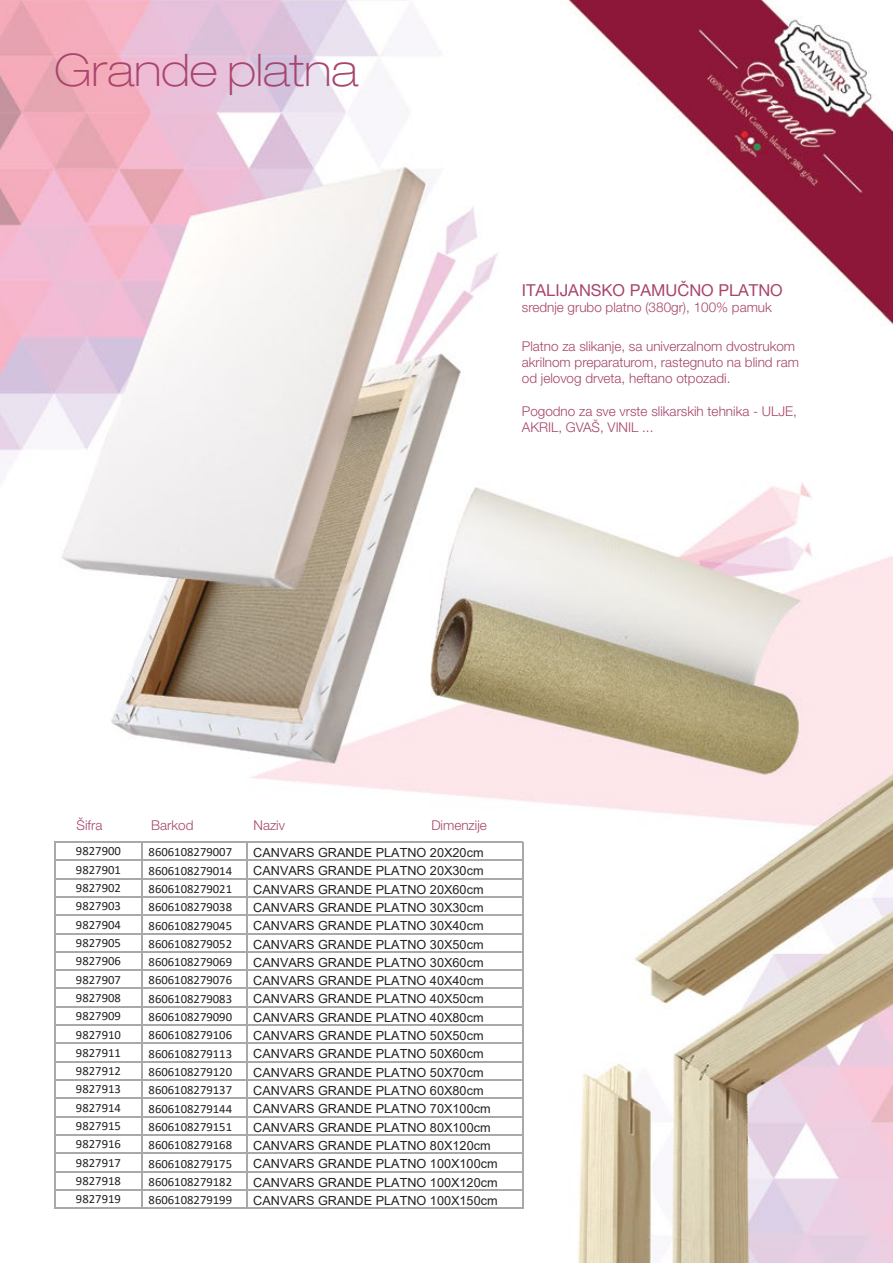
<style>
.page{position:relative;width:893px;height:1263px;background:#fff}
.page>*{position:absolute;margin:0;border:0;box-sizing:border-box;transform-origin:0 0}
.t1{font:100 expanded 45px "Helvetica Neue LT Pro";color:#a7456c}
.t2{font:16.5px "Helvetica Neue LT Pro";color:#a7456c}
.t3{font:300 13.5px/16.2px "Helvetica Neue LT Pro";color:#a7456c}
.t4{font:12.6px "Arial";color:#222}
.t5{font:12.6px "Calibri";color:#222}
</style>
<div class="page">
<img style="left:0;top:0;width:893px;height:1263px">
<hr style="left:55px;top:841px;width:87px;height:1px;background:#a7a9ac">
<hr style="left:143px;top:841px;width:103px;height:1px;background:#a7a9ac">
<hr style="left:248px;top:841px;width:275px;height:1px;background:#a7a9ac">
<hr style="left:55px;top:860px;width:87px;height:1px;background:#a7a9ac">
<hr style="left:143px;top:860px;width:103px;height:1px;background:#a7a9ac">
<hr style="left:248px;top:860px;width:274px;height:1px;background:#a7a9ac">
<hr style="left:55px;top:878px;width:87px;height:1px;background:#a7a9ac">
<hr style="left:143px;top:878px;width:103px;height:1px;background:#a7a9ac">
<hr style="left:248px;top:878px;width:274px;height:1px;background:#a7a9ac">
<hr style="left:55px;top:896px;width:87px;height:1px;background:#a7a9ac">
<hr style="left:143px;top:896px;width:103px;height:1px;background:#a7a9ac">
<hr style="left:248px;top:896px;width:275px;height:1px;background:#a7a9ac">
<hr style="left:55px;top:915px;width:87px;height:1px;background:#a7a9ac">
<hr style="left:143px;top:915px;width:103px;height:1px;background:#a7a9ac">
<hr style="left:248px;top:915px;width:275px;height:1px;background:#a7a9ac">
<hr style="left:55px;top:933px;width:87px;height:1px;background:#a7a9ac">
<hr style="left:143px;top:933px;width:103px;height:1px;background:#a7a9ac">
<hr style="left:248px;top:933px;width:275px;height:1px;background:#a7a9ac">
<hr style="left:55px;top:951px;width:87px;height:1px;background:#a7a9ac">
<hr style="left:143px;top:951px;width:103px;height:1px;background:#a7a9ac">
<hr style="left:248px;top:951px;width:275px;height:1px;background:#a7a9ac">
<hr style="left:55px;top:969px;width:87px;height:2px;background:#a7a9ac">
<hr style="left:143px;top:969px;width:103px;height:2px;background:#a7a9ac">
<hr style="left:248px;top:969px;width:275px;height:2px;background:#a7a9ac">
<hr style="left:55px;top:988px;width:87px;height:1px;background:#a7a9ac">
<hr style="left:143px;top:988px;width:103px;height:1px;background:#a7a9ac">
<hr style="left:248px;top:988px;width:275px;height:1px;background:#a7a9ac">
<hr style="left:55px;top:1006px;width:87px;height:1px;background:#a7a9ac">
<hr style="left:143px;top:1006px;width:103px;height:1px;background:#a7a9ac">
<hr style="left:248px;top:1006px;width:275px;height:1px;background:#a7a9ac">
<hr style="left:55px;top:1024px;width:87px;height:1px;background:#a7a9ac">
<hr style="left:143px;top:1024px;width:103px;height:1px;background:#a7a9ac">
<hr style="left:248px;top:1024px;width:275px;height:1px;background:#a7a9ac">
<hr style="left:55px;top:1043px;width:87px;height:1px;background:#a7a9ac">
<hr style="left:143px;top:1043px;width:103px;height:1px;background:#a7a9ac">
<hr style="left:248px;top:1043px;width:275px;height:1px;background:#a7a9ac">
<hr style="left:55px;top:1061px;width:87px;height:1px;background:#a7a9ac">
<hr style="left:143px;top:1061px;width:103px;height:1px;background:#a7a9ac">
<hr style="left:248px;top:1061px;width:275px;height:1px;background:#a7a9ac">
<hr style="left:55px;top:1079px;width:87px;height:1px;background:#a7a9ac">
<hr style="left:143px;top:1079px;width:103px;height:1px;background:#a7a9ac">
<hr style="left:248px;top:1079px;width:275px;height:1px;background:#a7a9ac">
<hr style="left:55px;top:1098px;width:87px;height:1px;background:#a7a9ac">
<hr style="left:143px;top:1098px;width:103px;height:1px;background:#a7a9ac">
<hr style="left:248px;top:1098px;width:275px;height:1px;background:#a7a9ac">
<hr style="left:55px;top:1116px;width:87px;height:1px;background:#a7a9ac">
<hr style="left:143px;top:1116px;width:103px;height:1px;background:#a7a9ac">
<hr style="left:248px;top:1116px;width:275px;height:1px;background:#a7a9ac">
<hr style="left:55px;top:1134px;width:87px;height:1px;background:#a7a9ac">
<hr style="left:143px;top:1134px;width:103px;height:1px;background:#a7a9ac">
<hr style="left:248px;top:1134px;width:275px;height:1px;background:#a7a9ac">
<hr style="left:55px;top:1153px;width:87px;height:1px;background:#a7a9ac">
<hr style="left:143px;top:1153px;width:103px;height:1px;background:#a7a9ac">
<hr style="left:248px;top:1153px;width:275px;height:1px;background:#a7a9ac">
<hr style="left:55px;top:1171px;width:87px;height:1px;background:#a7a9ac">
<hr style="left:143px;top:1171px;width:103px;height:1px;background:#a7a9ac">
<hr style="left:248px;top:1171px;width:275px;height:1px;background:#a7a9ac">
<hr style="left:55px;top:1189px;width:87px;height:1px;background:#a7a9ac">
<hr style="left:143px;top:1189px;width:103px;height:1px;background:#a7a9ac">
<hr style="left:248px;top:1189px;width:275px;height:1px;background:#a7a9ac">
<svg style="left:54px;top:841px;width:1px;height:368px"></svg>
<hr style="left:55px;top:1207px;width:87px;height:2px;background:#a7a9ac">
<svg style="left:142px;top:841px;width:1px;height:368px"></svg>
<hr style="left:143px;top:1207px;width:103px;height:2px;background:#a7a9ac">
<svg style="left:246px;top:841px;width:2px;height:368px"></svg>
<hr style="left:248px;top:1207px;width:275px;height:2px;background:#a7a9ac">
<hr style="left:522px;top:843px;width:1px;height:366px;background:#a7a9ac">
<h1 class="t1" style="left:54px;top:43px;width:306px">Grande platna</h1>
<h2 class="t2" style="left:522px;top:281px;width:262px">ITALIJANSKO PAMUČNO PLATNO</h2>
<p class="t3" style="left:522px;top:299px;width:252px">srednje grubo platno (380gr), 100% pamuk</p>
<p class="t3" style="left:522px;top:338px;width:279px">Platno za slikanje, sa univerzalnom dvostrukom akrilnom preparaturom, rastegnuto na blind ram od jelovog drveta, heftano otpozadi.</p>
<p class="t3" style="left:522px;top:403px;width:277px">Pogodno za sve vrste slikarskih tehnika - ULJE,<br>AKRIL, GVAŠ, VINIL ...</p>
<p class="t3" style="left:77px;top:817px;width:27px">Šifra</p>
<p class="t3" style="left:151px;top:817px;width:44px">Barkod</p>
<p class="t3" style="left:253px;top:817px;width:33px">Naziv</p>
<p class="t3" style="left:431px;top:817px;width:57px">Dimenzije</p>
<p class="t5" style="left:76px;top:842px;width:47px">9827900</p>
<p class="t5" style="left:149px;top:843px;width:85px">8606108279007</p>
<p class="t4" style="left:253px;top:844px;width:232px">CANVARS GRANDE PLATNO 20X20cm</p>
<p class="t5" style="left:76px;top:861px;width:47px">9827901</p>
<p class="t5" style="left:149px;top:862px;width:85px">8606108279014</p>
<p class="t4" style="left:253px;top:862px;width:232px">CANVARS GRANDE PLATNO 20X30cm</p>
<p class="t5" style="left:76px;top:879px;width:47px">9827902</p>
<p class="t5" style="left:149px;top:880px;width:85px">8606108279021</p>
<p class="t4" style="left:253px;top:880px;width:232px">CANVARS GRANDE PLATNO 20X60cm</p>
<p class="t5" style="left:76px;top:897px;width:47px">9827903</p>
<p class="t5" style="left:149px;top:898px;width:85px">8606108279038</p>
<p class="t4" style="left:253px;top:899px;width:232px">CANVARS GRANDE PLATNO 30X30cm</p>
<p class="t5" style="left:76px;top:916px;width:47px">9827904</p>
<p class="t5" style="left:149px;top:917px;width:85px">8606108279045</p>
<p class="t4" style="left:253px;top:917px;width:232px">CANVARS GRANDE PLATNO 30X40cm</p>
<p class="t5" style="left:76px;top:934px;width:47px">9827905</p>
<p class="t5" style="left:149px;top:935px;width:85px">8606108279052</p>
<p class="t4" style="left:253px;top:935px;width:232px">CANVARS GRANDE PLATNO 30X50cm</p>
<p class="t5" style="left:76px;top:952px;width:47px">9827906</p>
<p class="t5" style="left:149px;top:953px;width:85px">8606108279069</p>
<p class="t4" style="left:253px;top:954px;width:232px">CANVARS GRANDE PLATNO 30X60cm</p>
<p class="t5" style="left:76px;top:971px;width:47px">9827907</p>
<p class="t5" style="left:149px;top:971px;width:85px">8606108279076</p>
<p class="t4" style="left:253px;top:972px;width:232px">CANVARS GRANDE PLATNO 40X40cm</p>
<p class="t5" style="left:76px;top:989px;width:47px">9827908</p>
<p class="t5" style="left:149px;top:990px;width:85px">8606108279083</p>
<p class="t4" style="left:253px;top:990px;width:232px">CANVARS GRANDE PLATNO 40X50cm</p>
<p class="t5" style="left:76px;top:1007px;width:47px">9827909</p>
<p class="t5" style="left:149px;top:1008px;width:85px">8606108279090</p>
<p class="t4" style="left:253px;top:1009px;width:232px">CANVARS GRANDE PLATNO 40X80cm</p>
<p class="t5" style="left:76px;top:1025px;width:47px">9827910</p>
<p class="t5" style="left:149px;top:1026px;width:85px">8606108279106</p>
<p class="t4" style="left:253px;top:1027px;width:232px">CANVARS GRANDE PLATNO 50X50cm</p>
<p class="t5" style="left:76px;top:1044px;width:47px">9827911</p>
<p class="t5" style="left:149px;top:1045px;width:85px">8606108279113</p>
<p class="t4" style="left:253px;top:1045px;width:232px">CANVARS GRANDE PLATNO 50X60cm</p>
<p class="t5" style="left:76px;top:1062px;width:47px">9827912</p>
<p class="t5" style="left:149px;top:1063px;width:85px">8606108279120</p>
<p class="t4" style="left:253px;top:1063px;width:232px">CANVARS GRANDE PLATNO 50X70cm</p>
<p class="t5" style="left:76px;top:1080px;width:47px">9827913</p>
<p class="t5" style="left:149px;top:1081px;width:85px">8606108279137</p>
<p class="t4" style="left:253px;top:1082px;width:232px">CANVARS GRANDE PLATNO 60X80cm</p>
<p class="t5" style="left:76px;top:1099px;width:47px">9827914</p>
<p class="t5" style="left:149px;top:1100px;width:85px">8606108279144</p>
<p class="t4" style="left:253px;top:1100px;width:239px">CANVARS GRANDE PLATNO 70X100cm</p>
<p class="t5" style="left:76px;top:1117px;width:47px">9827915</p>
<p class="t5" style="left:149px;top:1118px;width:85px">8606108279151</p>
<p class="t4" style="left:253px;top:1118px;width:239px">CANVARS GRANDE PLATNO 80X100cm</p>
<p class="t5" style="left:76px;top:1135px;width:47px">9827916</p>
<p class="t5" style="left:149px;top:1136px;width:85px">8606108279168</p>
<p class="t4" style="left:253px;top:1137px;width:239px">CANVARS GRANDE PLATNO 80X120cm</p>
<p class="t5" style="left:76px;top:1154px;width:47px">9827917</p>
<p class="t5" style="left:149px;top:1154px;width:85px">8606108279175</p>
<p class="t4" style="left:253px;top:1155px;width:246px">CANVARS GRANDE PLATNO 100X100cm</p>
<p class="t5" style="left:76px;top:1172px;width:47px">9827918</p>
<p class="t5" style="left:149px;top:1173px;width:85px">8606108279182</p>
<p class="t4" style="left:253px;top:1173px;width:246px">CANVARS GRANDE PLATNO 100X120cm</p>
<p class="t5" style="left:76px;top:1190px;width:47px">9827919</p>
<p class="t5" style="left:149px;top:1191px;width:85px">8606108279199</p>
<p class="t4" style="left:253px;top:1192px;width:246px">CANVARS GRANDE PLATNO 100X150cm</p>
</div>
